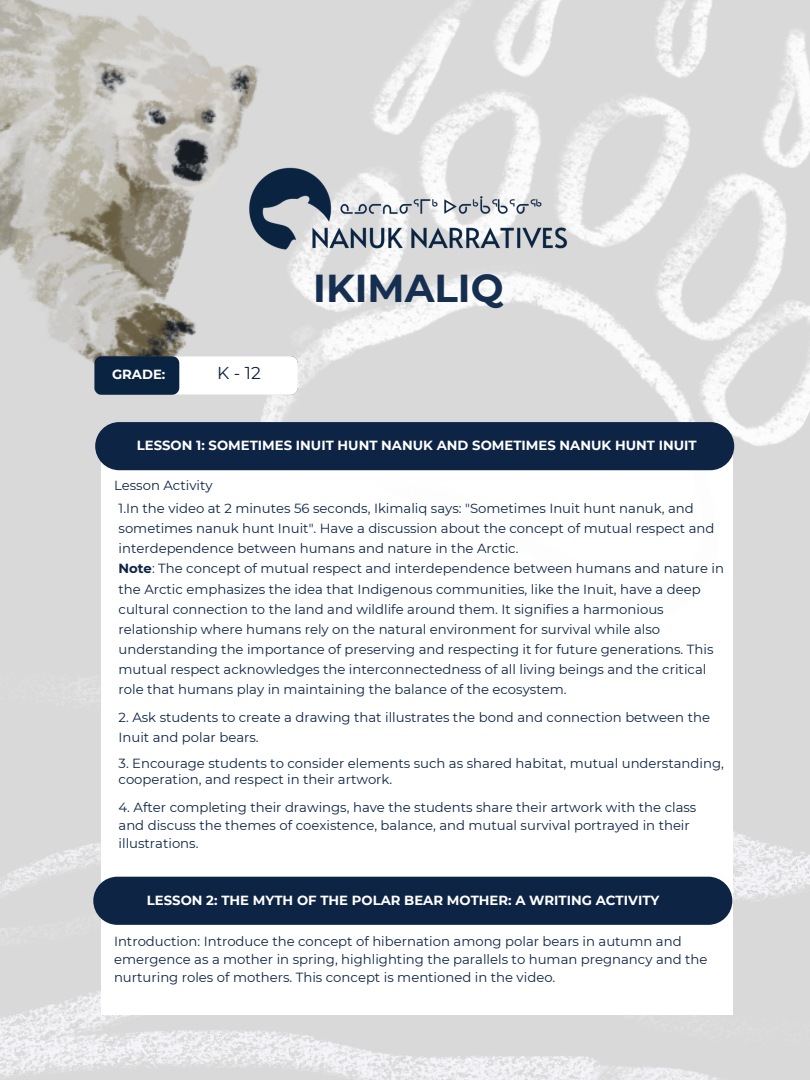
<style>
.page{position:relative;width:810px;height:1080px;background:#d9d9d9}
.page>*{position:absolute;margin:0;border:0;box-sizing:border-box;transform-origin:0 0}
.t1{font:700 38.88px "Montserrat";color:#162f51}
.t2{font:17.19px "Montserrat";color:#0d2445}
.t3{font:13.25px/20.1px "Montserrat";color:#0d2445}
.t4{font:700 13.25px "Montserrat";color:#fff}
.s1{font-weight:700}
</style>
<div class="page">
<img style="left:0;top:595px;width:810px;height:485px">
<div style="left:102px;top:440px;width:630px;height:575px;background:#fff"></div>
<img style="left:0;top:0;width:217px;height:362px">
<img style="left:217px;top:0;width:593px;height:636px">
<img style="left:92px;top:353px;width:208px;height:44px">
<div style="left:95px;top:422px;width:639px;height:48px;background:#0d2445;border-radius:24px"></div>
<div style="left:93px;top:877px;width:639px;height:48px;background:#0d2445;border-radius:24px"></div>
<img style="left:239px;top:156px;width:349px;height:116px">
<p class="t4" style="left:112px;top:366px;width:55px">GRADE:</p>
<h1 class="t2" style="left:217px;top:362px;width:45px">K-12</h1>
<p class="t1" style="left:313px;top:265px;width:192px">IKIMALIQ</p>
<p class="t4" style="left:137px;top:437px;width:561px">LESSON 1: SOMETIMES INUIT HUNT NANUK AND SOMETIMES NANUK HUNT INUIT</p>
<h3 class="t3" style="left:114px;top:475px;width:100px">Lesson Activity</h3>
<h2 class="t3" style="left:119px;top:498px;width:577px">1.In the video at 2 minutes 56 seconds, Ikimaliq says: "Sometimes Inuit hunt nanuk, and</h2>
<h3 class="t3" style="left:119px;top:518px;width:597px">sometimes nanuk hunt Inuit". Have a discussion about the concept of mutual respect and</h3>
<p class="t3" style="left:119px;top:538px;width:401px">interdependence between humans and nature in the Arctic.</p>
<p class="t3" style="left:119px;top:559px;width:607px"><span class="s1">Note</span>: The concept of mutual respect and interdependence between humans and nature in</p>
<p class="t3" style="left:119px;top:579px;width:584px">the Arctic emphasizes the idea that Indigenous communities, like the Inuit, have a deep</p>
<p class="t3" style="left:119px;top:599px;width:547px">cultural connection to the land and wildlife around them. It signifies a harmonious</p>
<p class="t3" style="left:119px;top:619px;width:543px">relationship where humans rely on the natural environment for survival while also</p>
<p class="t3" style="left:119px;top:639px;width:596px">understanding the importance of preserving and respecting it for future generations. This</p>
<p class="t3" style="left:119px;top:659px;width:589px">mutual respect acknowledges the interconnectedness of all living beings and the critical role that humans play in maintaining the balance of the ecosystem.</p>
<p class="t3" style="left:119px;top:707px;width:593px">2. Ask students to create a drawing that illustrates the bond and connection between the</p>
<p class="t3" style="left:119px;top:727px;width:142px">Inuit and polar bears.</p>
<p class="t3" style="left:119px;top:753px;width:607px">3. Encourage students to consider elements such as shared habitat, mutual understanding,</p>
<p class="t3" style="left:119px;top:769px;width:275px">cooperation, and respect in their artwork.</p>
<p class="t3" style="left:119px;top:798px;width:579px;line-height:18.2px">4. After completing their drawings, have the students share their artwork with the class and discuss the themes of coexistence, balance, and mutual survival portrayed in their</p>
<p class="t3" style="left:119px;top:833px;width:81px">illustrations.</p>
<p class="t4" style="left:147px;top:892px;width:514px">LESSON 2: THE MYTH OF THE POLAR BEAR MOTHER: A WRITING ACTIVITY</p>
<p class="t3" style="left:114px;top:931px;width:569px">Introduction: Introduce the concept of hibernation among polar bears in autumn and</p>
<p class="t3" style="left:114px;top:949px;width:595px">emergence as a mother in spring, highlighting the parallels to human pregnancy and the</p>
<h3 class="t3" style="left:114px;top:967px;width:443px">nurturing roles of mothers. This concept is mentioned in the video.</h3>
</div>
